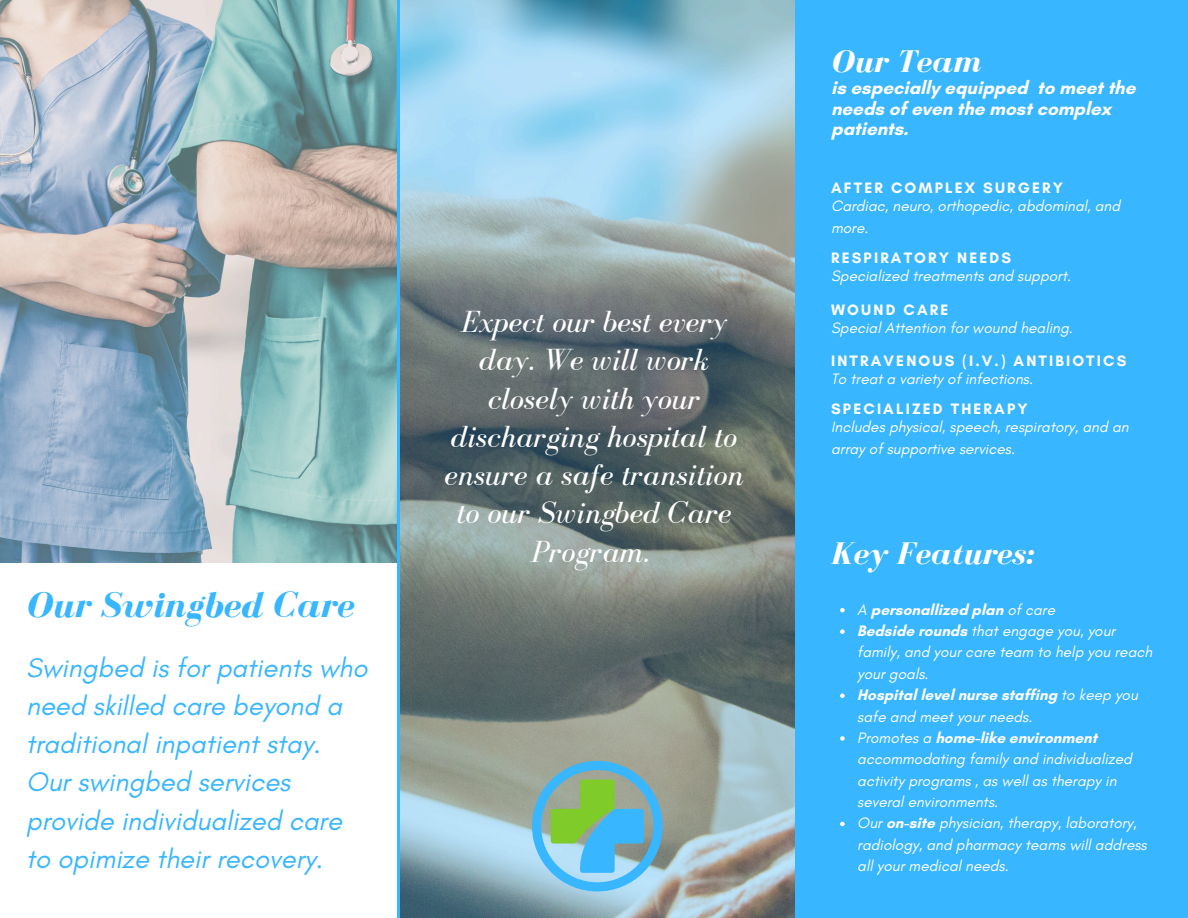
<style>
.page{position:relative;width:1188px;height:918px;background:#38b6ff}
.page>*{position:absolute;margin:0;border:0;box-sizing:border-box;transform-origin:0 0}
.t1{font:italic 700 36.75px "Bodoni FLF";color:#38b6ff}
.t2{font:italic 700 32.25px "Bodoni FLF";color:#fff}
.t3{font:italic 31.5px/38.2px "Bodoni FLF";color:#fff;text-align:center}
.t4{font:italic 27.3px/38.2px "Glacial Indifference";color:#38b6ff}
.t5{font:700 18.75px/20.2px "Glacial Indifference";color:#fff}
.t6{font:italic 15.3px/21.3px "Glacial Indifference";color:#fff}
.t7{font:700 15.3px "Glacial Indifference";letter-spacing:.14em;color:#fff}
.t8{font:700 15.3px "Glacial Indifference";color:#fff}
.s1{font-weight:400;font-style:italic}
.s2{font-weight:700;font-style:normal}
</style>
<div class="page">
<div style="left:0;top:0;width:396px;height:918px;background:#fff"></div>
<img style="left:0;top:0;width:396px;height:562px">
<img style="left:400px;top:0;width:394px;height:918px">
<svg style="left:532px;top:761px;width:131px;height:130px"></svg>
<svg style="left:840px;top:608px;width:5px;height:4px"></svg>
<svg style="left:840px;top:629px;width:5px;height:5px"></svg>
<svg style="left:840px;top:693px;width:5px;height:5px"></svg>
<svg style="left:840px;top:736px;width:5px;height:5px"></svg>
<svg style="left:840px;top:822px;width:5px;height:4px"></svg>
<h1 class="t1" style="left:26px;top:586px;width:329px">Our Swingbed Care</h1>
<p class="t4" style="left:26px;top:648px;width:343px">Swingbed is for patients who need skilled care beyond a traditional inpatient stay.<br>Our swingbed services provide individualized care to opimize their recovery.</p>
<p class="t3" style="left:444px;top:303px;width:301px">Expect our best every day. We will work closely with your discharging hospital to ensure a safe transition to our Swingbed Care<br>Program.</p>
<p class="t2" style="left:831px;top:44px;width:151px">Our Team</p>
<p class="t5" style="left:831px;top:78px;width:306px">is especially equipped to meet the needs of even the most complex patients.</p>
<p class="t7" style="left:831px;top:179px;width:233px">AFTER COMPLEX SURGERY</p>
<h3 class="t6" style="left:831px;top:195px;width:291px">Cardiac, neuro, orthopedic, abdominal, and more.</h3>
<p class="t7" style="left:831px;top:248px;width:182px">RESPIRATORY NEEDS</p>
<h2 class="t6" style="left:831px;top:265px;width:242px">Specialized treatments and support.</h2>
<h5 class="t7" style="left:831px;top:300px;width:119px">WOUND CARE</h5>
<h4 class="t6" style="left:831px;top:317px;width:243px">Special Attention for wound healing.</h4>
<h5 class="t7" style="left:831px;top:351px;width:297px">INTRAVENOUS (I.V.) ANTIBIOTICS</h5>
<p class="t6" style="left:831px;top:368px;width:204px">To treat a variety of infections.</p>
<h5 class="t7" style="left:831px;top:400px;width:198px">SPECIALIZED THERAPY</h5>
<p class="t6" style="left:831px;top:416px;width:299px">Includes physical, speech, respiratory, and an array of supportive services.</p>
<h5 class="t2" style="left:831px;top:536px;width:206px">Key Features:</h5>
<p class="t8" style="left:857px;top:600px;width:199px"><span class="s1">A</span> personallized plan <span class="s1">of care</span></p>
<h5 class="t6" style="left:857px;top:620px;width:296px"><span class="s2">Bedside rounds</span> that engage you, your family, and your care team to help you reach your goals.</h5>
<p class="t6" style="left:857px;top:684px;width:282px"><span class="s2">Hospital level nurse staffing</span> to keep you safe and meet your needs.</p>
<h2 class="t6" style="left:857px;top:727px;width:276px">Promotes a <span class="s2">home-like environment </span>accommodating family and individualized activity programs , as well as therapy in several environments.</h2>
<p class="t6" style="left:857px;top:812px;width:291px">Our <span class="s2">on-site</span> physician, therapy, laboratory, radiology, and pharmacy teams will address all your medical needs.</p>
</div>
